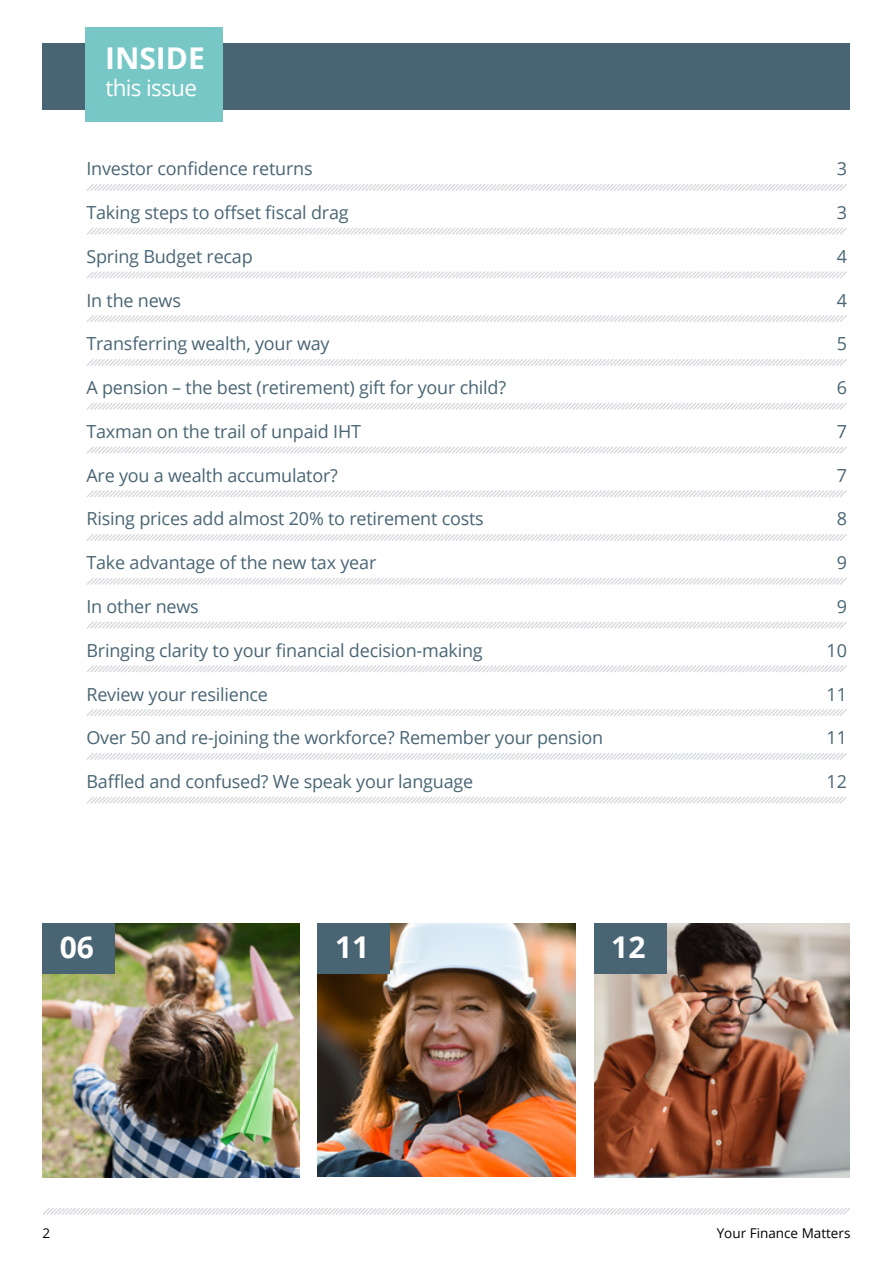
<style>
.page{position:relative;width:893px;height:1263px;background:#fff}
.page>*{position:absolute;margin:0;border:0;box-sizing:border-box;transform-origin:0 0}
.t1{font:700 30px "Open Sans";color:#fff}
.t2{font:22.5px "Open Sans";letter-spacing:-.03em;color:#fff}
.t3{font:18px "Open Sans";letter-spacing:-.01em;color:#496574}
.t4{font:13.5px "Open Sans";color:#000}
</style>
<div class="page">
<svg style="left:43px;top:1208px;width:807px;height:7px"></svg>
<div style="left:43px;top:43px;width:807px;height:66px;background:#496574"></div>
<div style="left:85px;top:27px;width:138px;height:94px;background:#77c7c7"></div>
<img style="left:594px;top:923px;width:256px;height:255px">
<svg style="left:87px;top:184px;width:760px;height:7px"></svg>
<svg style="left:87px;top:227px;width:760px;height:8px"></svg>
<svg style="left:86px;top:271px;width:761px;height:8px"></svg>
<svg style="left:86px;top:315px;width:761px;height:7px"></svg>
<svg style="left:87px;top:359px;width:760px;height:7px"></svg>
<svg style="left:87px;top:402px;width:760px;height:8px"></svg>
<svg style="left:87px;top:446px;width:760px;height:8px"></svg>
<svg style="left:86px;top:490px;width:761px;height:7px"></svg>
<svg style="left:87px;top:534px;width:760px;height:7px"></svg>
<svg style="left:87px;top:578px;width:760px;height:7px"></svg>
<svg style="left:87px;top:621px;width:760px;height:8px"></svg>
<svg style="left:86px;top:665px;width:761px;height:8px"></svg>
<svg style="left:86px;top:709px;width:761px;height:7px"></svg>
<svg style="left:87px;top:753px;width:760px;height:7px"></svg>
<svg style="left:87px;top:796px;width:760px;height:8px"></svg>
<img style="left:318px;top:924px;width:257px;height:253px">
<img style="left:43px;top:924px;width:257px;height:253px">
<div style="left:43px;top:923px;width:72px;height:51px;background:#496574"></div>
<div style="left:318px;top:923px;width:72px;height:51px;background:#496574"></div>
<div style="left:594px;top:923px;width:72px;height:51px;background:#496574"></div>
<h1 class="t1" style="left:105px;top:37px;width:101px">INSIDE</h1>
<p class="t2" style="left:105px;top:73px;width:93px">this issue</p>
<p class="t3" style="left:86px;top:156px;width:228px">Investor confidence returns</p>
<p class="t3" style="left:837px;top:156px;width:12px">3</p>
<p class="t3" style="left:86px;top:200px;width:264px">Taking steps to offset fiscal drag</p>
<p class="t3" style="left:837px;top:200px;width:12px">3</p>
<p class="t3" style="left:86px;top:244px;width:168px">Spring Budget recap</p>
<p class="t3" style="left:837px;top:244px;width:12px">4</p>
<p class="t3" style="left:86px;top:288px;width:96px">In the news</p>
<p class="t3" style="left:837px;top:288px;width:12px">4</p>
<p class="t3" style="left:86px;top:332px;width:245px">Transferring wealth, your way</p>
<p class="t3" style="left:837px;top:332px;width:12px">5</p>
<p class="t3" style="left:86px;top:375px;width:421px">A pension – the best (retirement) gift for your child?</p>
<p class="t3" style="left:837px;top:375px;width:12px">6</p>
<p class="t3" style="left:86px;top:419px;width:276px">Taxman on the trail of unpaid IHT</p>
<p class="t3" style="left:837px;top:419px;width:12px">7</p>
<p class="t3" style="left:86px;top:463px;width:253px">Are you a wealth accumulator?</p>
<p class="t3" style="left:837px;top:463px;width:12px">7</p>
<p class="t3" style="left:86px;top:507px;width:399px">Rising prices add almost 20% to retirement costs</p>
<p class="t3" style="left:837px;top:507px;width:12px">8</p>
<p class="t3" style="left:86px;top:550px;width:291px">Take advantage of the new tax year</p>
<p class="t3" style="left:837px;top:550px;width:12px">9</p>
<p class="t3" style="left:86px;top:594px;width:114px">In other news</p>
<p class="t3" style="left:837px;top:594px;width:12px">9</p>
<p class="t3" style="left:86px;top:638px;width:398px">Bringing clarity to your financial decision-making</p>
<p class="t3" style="left:827px;top:638px;width:22px">10</p>
<p class="t3" style="left:86px;top:682px;width:183px">Review your resilience</p>
<p class="t3" style="left:827px;top:682px;width:22px">11</p>
<p class="t3" style="left:86px;top:725px;width:518px">Over 50 and re-joining the workforce? Remember your pension</p>
<p class="t3" style="left:827px;top:725px;width:22px">11</p>
<p class="t3" style="left:86px;top:769px;width:388px">Baffled and confused? We speak your language</p>
<p class="t3" style="left:827px;top:769px;width:22px">12</p>
<h1 class="t1" style="left:60px;top:926px;width:36px">06</h1>
<h1 class="t1" style="left:335px;top:926px;width:36px">11</h1>
<h1 class="t1" style="left:611px;top:926px;width:36px">12</h1>
<p class="t4" style="left:43px;top:1224px;width:9px">2</p>
<p class="t4" style="left:717px;top:1224px;width:135px">Your Finance Matters</p>
</div>
